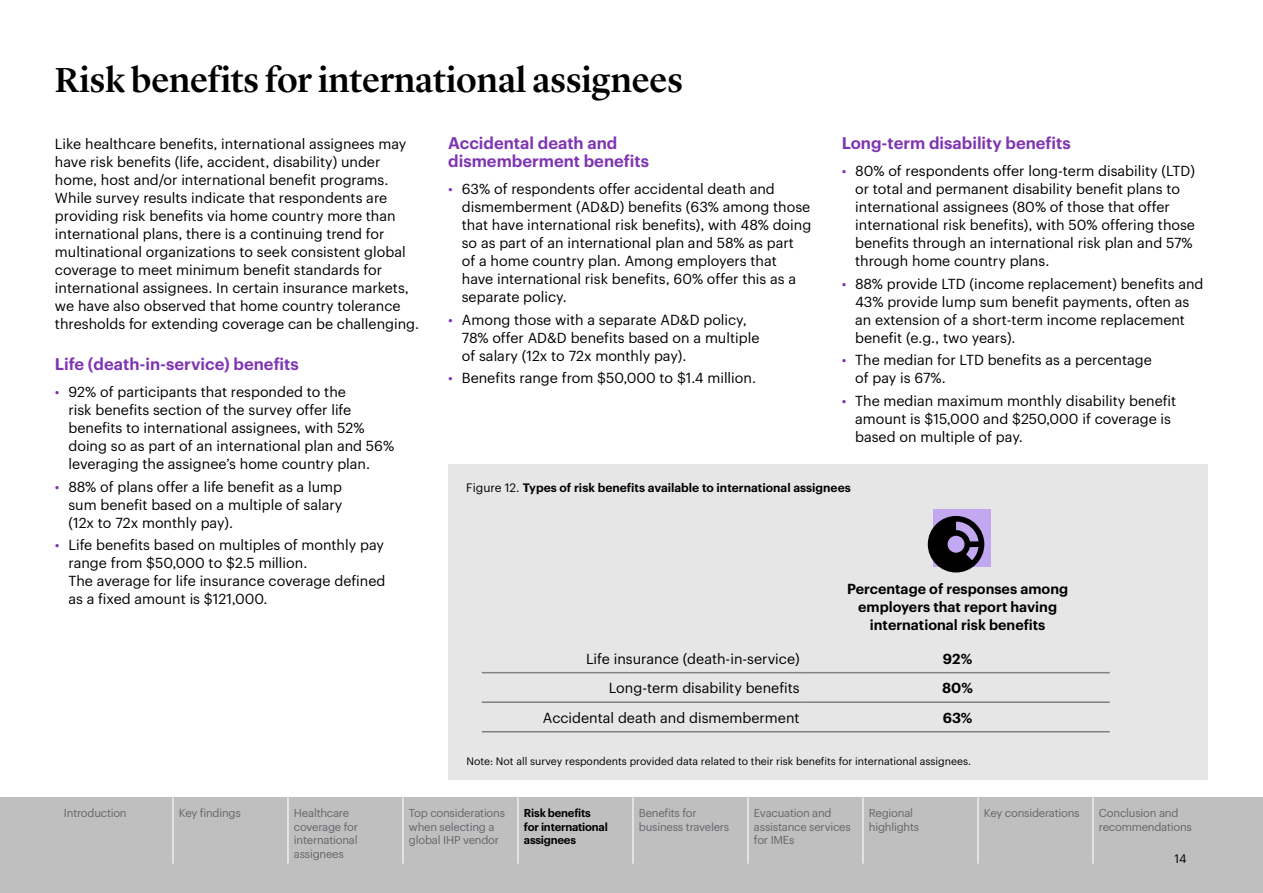
<style>
.page{position:relative;width:1263px;height:893px;background:#fff}
.page>*{position:absolute;margin:0;border:0;box-sizing:border-box;transform-origin:0 0}
.t1{font:500 36px "Lyon Display";color:#000}
.t2{font:600 16.5px/18px "Graphik";color:#7f35b2}
.t3{font:14.25px/18px "Graphik";color:#000}
.t4{font:600 14.25px/18px "Graphik";color:#000;text-align:center}
.t5{font:600 12px "Graphik";color:#000}
.t6{font:12px "Graphik";color:#000}
.t7{font:11.25px/13.5px "Graphik";letter-spacing:-.02em;color:#63666a}
.t8{font:600 11.25px/13.5px "Graphik";letter-spacing:-.02em;color:#000}
.t9{font:10.5px "Graphik";color:#000}
.s1{color:#7f35b2}
.s2{font-weight:400}
</style>
<div class="page">
<div style="left:448px;top:464px;width:760px;height:316px;background:#e6e6e6"></div>
<hr style="left:482px;top:672px;width:323px;height:1px;background:#808080">
<hr style="left:806px;top:672px;width:304px;height:1px;background:#808080">
<hr style="left:482px;top:701px;width:323px;height:2px;background:#808080">
<hr style="left:806px;top:701px;width:304px;height:2px;background:#808080">
<hr style="left:482px;top:731px;width:323px;height:1px;background:#808080">
<hr style="left:806px;top:731px;width:304px;height:1px;background:#808080">
<div style="left:934px;top:509px;width:57px;height:58px;background:#c2a8f0"></div>
<svg style="left:928px;top:516px;width:56px;height:56px"></svg>
<div style="left:0;top:797px;width:1263px;height:96px;background:#bfbfbf"></div>
<hr style="left:172px;top:797px;width:2px;height:67px;background:#fff">
<hr style="left:287px;top:797px;width:1px;height:67px;background:#fff">
<hr style="left:402px;top:797px;width:1px;height:67px;background:#fff">
<hr style="left:517px;top:797px;width:1px;height:67px;background:#fff">
<hr style="left:632px;top:797px;width:1px;height:67px;background:#fff">
<hr style="left:747px;top:797px;width:1px;height:67px;background:#fff">
<hr style="left:862px;top:797px;width:1px;height:67px;background:#fff">
<hr style="left:977px;top:797px;width:1px;height:67px;background:#fff">
<hr style="left:1092px;top:797px;width:1px;height:67px;background:#fff">
<h1 class="t1" style="left:55px;top:53px;width:630px">Risk benefits for international assignees</h1>
<p class="t3" style="left:55px;top:134px;width:366px">Like healthcare benefits, international assignees may have risk benefits (life, accident, disability) under home, host and/or international benefit programs.<br>While survey results indicate that respondents are providing risk benefits via home country more than international plans, there is a continuing trend for multinational organizations to seek consistent global coverage to meet minimum benefit standards for international assignees. In certain insurance markets, we have also observed that home country tolerance thresholds for extending coverage can be challenging.</p>
<p class="t2" style="left:55px;top:354px;width:245px">Life (death-in-service) benefits</p>
<p class="t3" style="left:68px;top:382px;width:327px;text-indent:-14px"><span class="s1">•</span> 92% of participants that responded to the<br>risk benefits section of the survey offer life benefits to international assignees, with 52% doing so as part of an international plan and 56% leveraging the assignee’s home country plan.</p>
<p class="t3" style="left:68px;top:476px;width:275px;text-align:justify;text-indent:-14px"><span class="s1">•</span> 88% of plans offer a life benefit as a lump sum benefit based on a multiple of salary (12x to 72x monthly pay).</p>
<p class="t3" style="left:68px;top:535px;width:318px;text-indent:-14px"><span class="s1">•</span> Life benefits based on multiples of monthly pay range from $50,000 to $2.5 million.<br>The average for life insurance coverage defined as a fixed amount is $121,000.</p>
<p class="t2" style="left:842px;top:133px;width:230px">Long-term disability benefits</p>
<p class="t3" style="left:855px;top:161px;width:341px;text-indent:-14px"><span class="s1">•</span> 80% of respondents offer long-term disability (LTD) or total and permanent disability benefit plans to international assignees (80% of those that offer international risk benefits), with 50% offering those benefits through an international risk plan and 57% through home country plans.</p>
<p class="t3" style="left:855px;top:274px;width:350px;text-indent:-14px"><span class="s1">•</span> 88% provide LTD (income replacement) benefits and 43% provide lump sum benefit payments, often as an extension of a short-term income replacement benefit (e.g., two years).</p>
<p class="t3" style="left:855px;top:350px;width:298px;text-indent:-14px"><span class="s1">•</span> The median for LTD benefits as a percentage of pay is 67%.</p>
<p class="t3" style="left:855px;top:391px;width:323px;text-indent:-14px"><span class="s1">•</span> The median maximum monthly disability benefit amount is $15,000 and $250,000 if coverage is based on multiple of pay.</p>
<p class="t2" style="left:448px;top:133px;width:202px">Accidental death and dismemberment benefits</p>
<p class="t3" style="left:462px;top:179px;width:351px;text-indent:-14px"><span class="s1">•</span> 63% of respondents offer accidental death and dismemberment (AD&amp;D) benefits (63% among those that have international risk benefits), with 48% doing so as part of an international plan and 58% as part<br>of a home country plan. Among employers that have international risk benefits, 60% offer this as a separate policy.</p>
<p class="t3" style="left:462px;top:310px;width:299px;text-indent:-14px"><span class="s1">•</span> Among those with a separate AD&amp;D policy,<br>78% offer AD&amp;D benefits based on a multiple of salary (12x to 72x monthly pay).</p>
<p class="t3" style="left:448px;top:368px;width:309px"><span class="s1">•</span> Benefits range from $50,000 to $1.4 million.</p>
<p class="t5" style="left:466px;top:478px;width:386px"><span class="s2">Figure 12.</span> Types of risk benefits available to international assignees</p>
<p class="t4" style="left:847px;top:579px;width:223px">Percentage of responses among employers that report having international risk benefits</p>
<p class="t3" style="left:586px;top:648px;width:215px">Life insurance (death-in-service)</p>
<p class="t4" style="left:943px;top:648px;width:31px">92%</p>
<p class="t3" style="left:609px;top:678px;width:192px">Long-term disability benefits</p>
<p class="t4" style="left:942px;top:678px;width:32px">80%</p>
<p class="t3" style="left:543px;top:707px;width:258px">Accidental death and dismemberment</p>
<p class="t4" style="left:943px;top:707px;width:31px">63%</p>
<p class="t9" style="left:466px;top:753px;width:506px">Note: Not all survey respondents provided data related to their risk benefits for international assignees.</p>
<p class="t7" style="left:64px;top:805px;width:64px">Introduction</p>
<p class="t7" style="left:179px;top:805px;width:63px">Key findings</p>
<p class="t7" style="left:294px;top:805px;width:66px">Healthcare coverage for international assignees</p>
<p class="t7" style="left:409px;top:805px;width:98px">Top considerations when selecting a global IHP vendor</p>
<p class="t8" style="left:524px;top:805px;width:85px">Risk benefits for international assignees</p>
<p class="t7" style="left:639px;top:805px;width:92px">Benefits for business travelers</p>
<p class="t7" style="left:754px;top:805px;width:98px">Evacuation and assistance services for IMEs</p>
<p class="t7" style="left:869px;top:805px;width:52px">Regional highlights</p>
<p class="t7" style="left:984px;top:805px;width:97px">Key considerations</p>
<p class="t7" style="left:1099px;top:805px;width:95px">Conclusion and recommendations</p>
<p class="t6" style="left:1174px;top:849px;width:13px">14</p>
</div>
